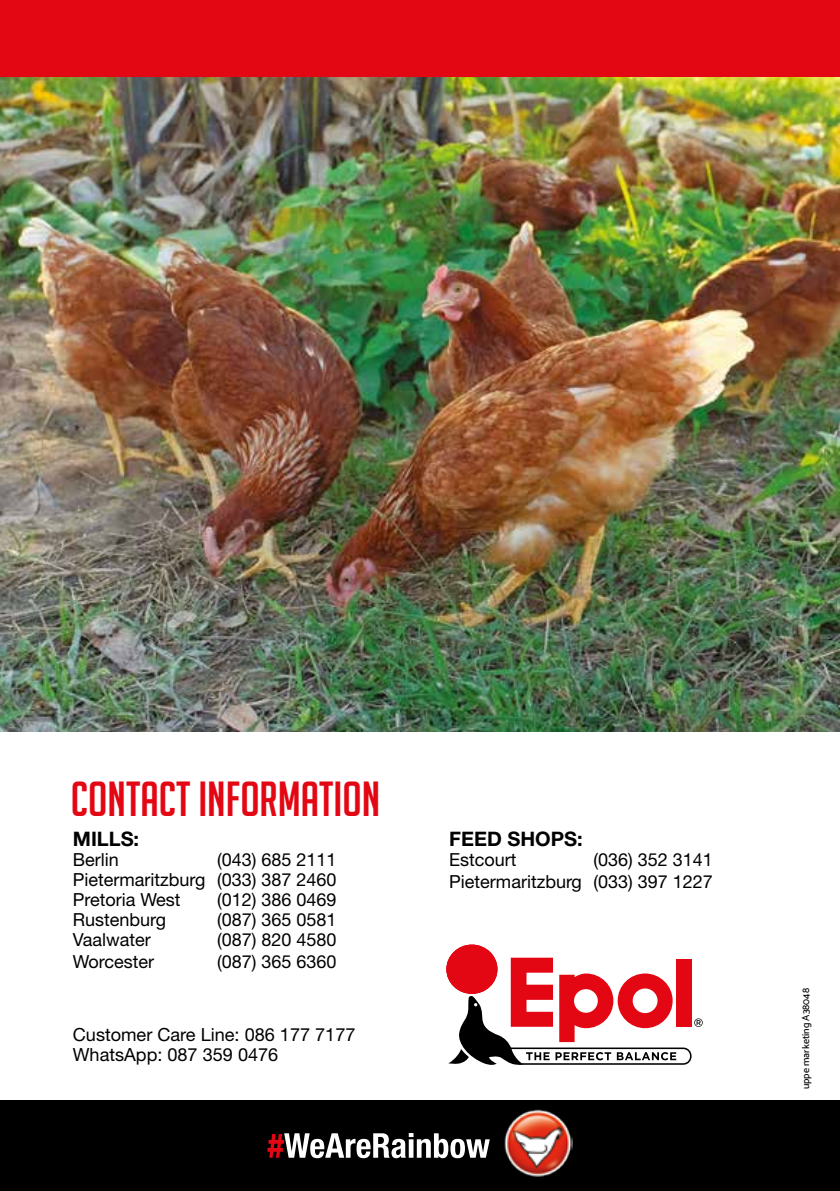
<style>
.page{position:relative;width:840px;height:1191px;background:#fff}
.page>*{position:absolute;margin:0;border:0;box-sizing:border-box;transform-origin:0 0}
.t1{font:48px "Big Noodle Titling";color:#e30613}
.t2{font:700 20px "Helvetica Neue LT Std";color:#000}
.t3{font:18px/20px "Helvetica Neue LT Std";color:#000}
.t4{font:10px "Mosk Medium 500";color:#000}
</style>
<div class="page">
<img style="left:0;top:77px;width:839px;height:654px">
<svg style="left:448px;top:957px;width:254px;height:108px"></svg>
<div style="left:446px;top:945px;width:51px;height:48px;background:#e30613;border-radius:50%"></div>
<div style="left:446px;top:945px;width:51px;height:48px;border:1px solid #e30613;border-radius:50%"></div>
<div style="left:0;top:1100px;width:839px;height:91px;background:#000"></div>
<svg style="left:267px;top:1133px;width:222px;height:25px"></svg>
<img style="left:504px;top:1109px;width:68px;height:67px">
<div style="left:0;top:0;width:839px;height:77px;background:#e30613"></div>
<h1 class="t1" style="left:71px;top:773px;width:311px">CONTACT INFORMATION</h1>
<p class="t2" style="left:73px;top:826px;width:68px">MILLS:</p>
<p class="t3" style="left:73px;top:849px;width:47px">Berlin</p>
<p class="t3" style="left:73px;top:849px;width:265px;text-align:justify;text-indent:144px">(043) 685 2111<br>Pietermaritzburg (033) 387 2460<br>Pretoria West</p>
<p class="t3" style="left:217px;top:889px;width:121px">(012) 386 0469</p>
<p class="t3" style="left:73px;top:909px;width:95px">Rustenburg</p>
<p class="t3" style="left:217px;top:909px;width:121px">(087) 365 0581</p>
<p class="t3" style="left:73px;top:929px;width:79px">Vaalwater</p>
<p class="t3" style="left:217px;top:929px;width:121px">(087) 820 4580</p>
<p class="t3" style="left:73px;top:951px;width:83px">Worcester</p>
<p class="t3" style="left:217px;top:951px;width:121px">(087) 365 6360</p>
<p class="t3" style="left:73px;top:1023px;width:284px;line-height:20.8px">Customer Care Line: 086 177 7177<br>WhatsApp: 087 359 0476</p>
<p class="t2" style="left:449px;top:826px;width:135px">FEED SHOPS:</p>
<p class="t3" style="left:449px;top:849px;width:69px">Estcourt</p>
<p class="t3" style="left:449px;top:848px;width:265px;line-height:22px;text-align:right">(036) 352 3141<br>Pietermaritzburg (033) 397 1227</p>
<p class="t4" style="left:799px;top:1089px;width:103px;rotate:-90deg">uppe marketing A38048</p>
</div>
